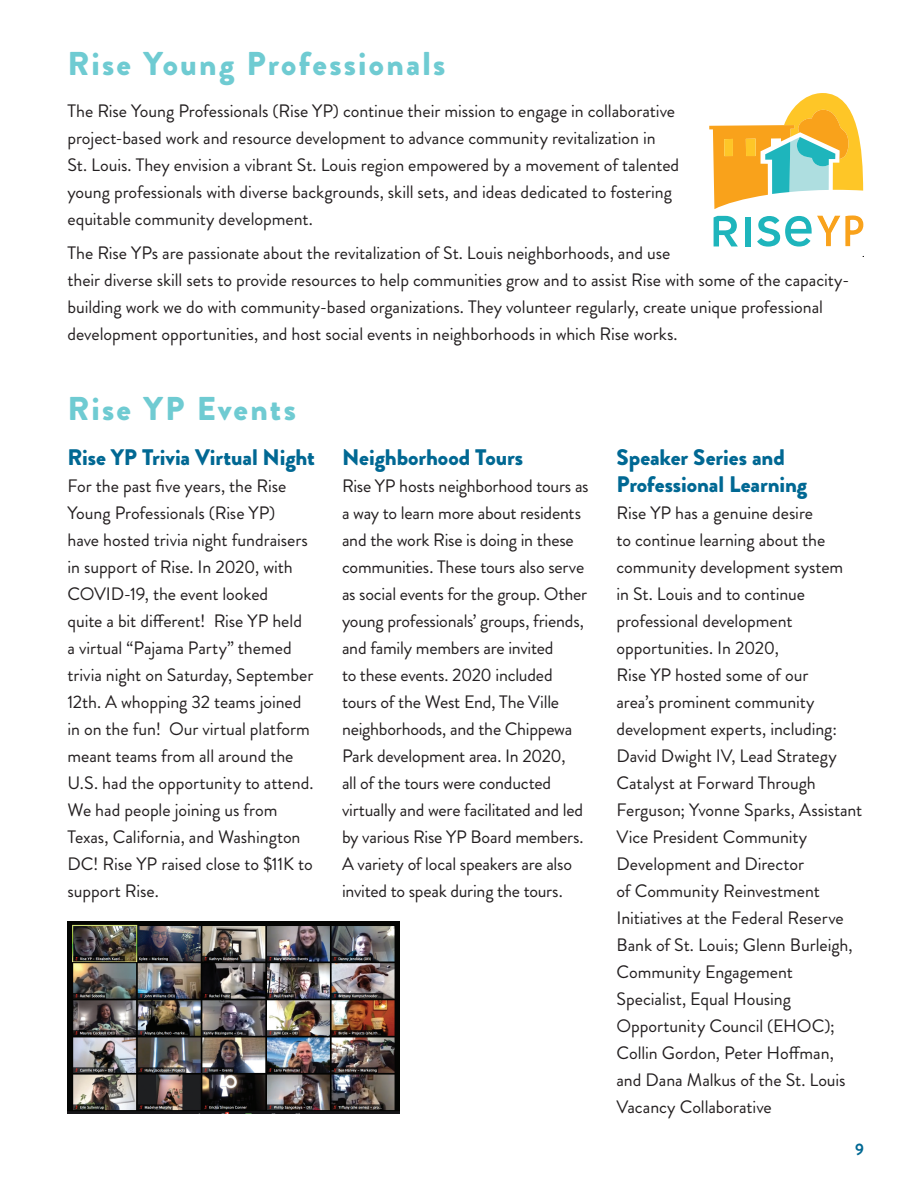
<style>
.page{position:relative;width:918px;height:1188px;background:#fff}
.page>*{position:absolute;margin:0;border:0;box-sizing:border-box;transform-origin:0 0}
.t1{font:900 33px "Brandon Grotesque";letter-spacing:.07em;color:#6fcbd2}
.t2{font:900 22.5px/27px "Brandon Grotesque";letter-spacing:-.005em;color:#006893}
.t3{font:18px/27px "Brandon Grotesque";letter-spacing:-.005em;color:#231f20}
.t4{font:700 16.5px "Brandon Grotesque";color:#006893}
</style>
<div class="page">
<svg style="left:709px;top:93px;width:154px;height:116px"></svg>
<div style="left:724px;top:139px;width:9px;height:17px;background:#fec627"></div>
<div style="left:746px;top:139px;width:10px;height:17px;background:#fec627"></div>
<div style="left:745px;top:217px;width:6px;height:29px;background:#1eb5bc"></div>
<svg style="left:714px;top:216px;width:24px;height:30px"></svg>
<svg style="left:757px;top:215px;width:106px;height:32px"></svg>
<img style="left:68px;top:921px;width:331px;height:193px">
<h1 class="t1" style="left:68px;top:40px;width:380px">Rise Young Professionals</h1>
<p class="t3" style="left:68px;top:97px;width:613px">The Rise Young Professionals (Rise YP) continue their mission to engage in collaborative project-based work and resource development to advance community revitalization in St. Louis. They envision a vibrant St. Louis region empowered by a movement of talented young professionals with diverse backgrounds, skill sets, and ideas dedicated to fostering equitable community development.</p>
<p class="t3" style="left:68px;top:239px;width:784px">The Rise YPs are passionate about the revitalization of St. Louis neighborhoods, and use<br>their diverse skill sets to provide resources to help communities grow and to assist Rise with some of the capacity&shy;building work we do with community-based organizations. They volunteer regularly, create unique professional development opportunities, and host social events in neighborhoods in which Rise works.</p>
<h1 class="t1" style="left:68px;top:385px;width:230px">Rise YP Events</h1>
<p class="t2" style="left:68px;top:444px;width:249px">Rise YP Trivia Virtual Night</p>
<p class="t3" style="left:68px;top:473px;width:247px">For the past five years, the Rise<br>Young Professionals (Rise YP)<br>have hosted trivia night fundraisers in support of Rise. In 2020, with<br>COVID-19, the event looked<br>quite a bit different! Rise YP held a virtual “Pajama Party” themed trivia night on Saturday, September<br>12th. A whopping 32 teams joined in on the fun! Our virtual platform meant teams from all around the<br>U.S. had the opportunity to attend.<br>We had people joining us from<br>Texas, California, and Washington<br>DC! Rise YP raised close to $11K to support Rise.</p>
<p class="t2" style="left:342px;top:444px;width:183px">Neighborhood Tours</p>
<p class="t3" style="left:342px;top:473px;width:248px">Rise YP hosts neighborhood tours as a way to learn more about residents and the work Rise is doing in these communities. These tours also serve as social events for the group. Other young professionals’ groups, friends, and family members are invited<br>to these events. 2020 included tours of the West End, The Ville neighborhoods, and the Chippewa Park development area. In 2020,<br>all of the tours were conducted virtually and were facilitated and led by various Rise YP Board members.<br>A variety of local speakers are also invited to speak during the tours.</p>
<p class="t2" style="left:616px;top:444px;width:192px">Speaker Series and<br>Professional Learning</p>
<p class="t3" style="left:616px;top:500px;width:247px">Rise YP has a genuine desire<br>to continue learning about the community development system<br>in St. Louis and to continue professional development opportunities. In 2020,<br>Rise YP hosted some of our<br>area’s prominent community development experts, including:<br>David Dwight IV, Lead Strategy<br>Catalyst at Forward Through<br>Ferguson; Yvonne Sparks, Assistant<br>Vice President Community<br>Development and Director<br>of Community Reinvestment<br>Initiatives at the Federal Reserve<br>Bank of St. Louis; Glenn Burleigh,<br>Community Engagement<br>Specialist, Equal Housing<br>Opportunity Council (EHOC);<br>Collin Gordon, Peter Hoffman, and Dana Malkus of the St. Louis<br>Vacancy Collaborative</p>
<p class="t4" style="left:855px;top:1138px;width:10px">9</p>
</div>
